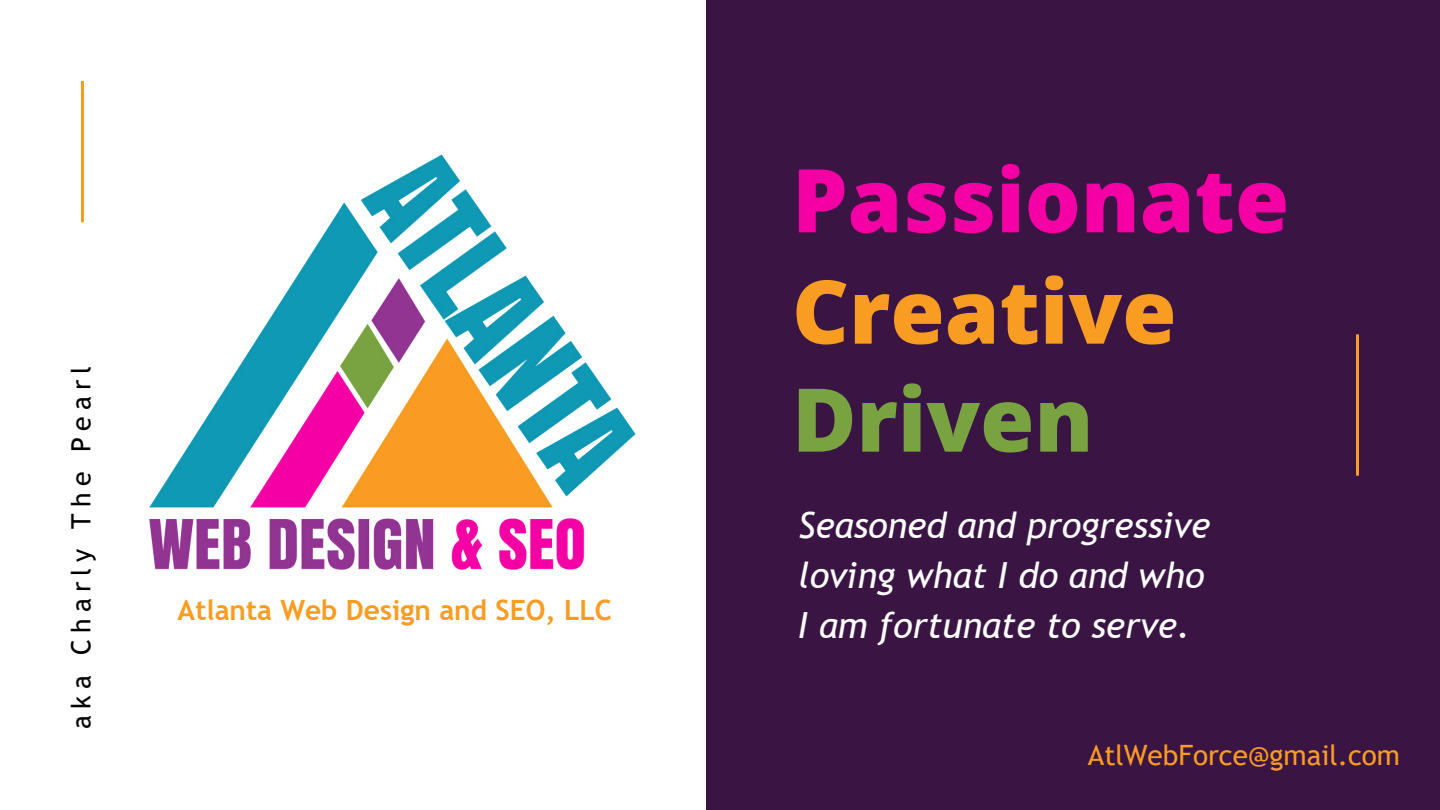
<style>
.page{position:relative;width:1440px;height:810px;background:#fff}
.page>*{position:absolute;margin:0;border:0;box-sizing:border-box;transform-origin:0 0}
.t1{font:800 88px "Open Sans";color:#f400a5}
.t2{font:800 88px "Open Sans";color:#f99c22}
.t3{font:800 88px "Open Sans";color:#79a240}
.t4{font:italic 36px "Trebuchet MS";color:#fff}
.t5{font:700 28px "Trebuchet MS";color:#f99c22}
.t6{font:28px "Trebuchet MS";color:#f99c22}
.t7{font:26.6px "Trebuchet MS";letter-spacing:.23em;color:#000}
</style>
<div class="page">
<div style="left:706px;top:0;width:734px;height:810px;background:#3a1544"></div>
<hr style="left:81px;top:81px;width:3px;height:141px;background:#f99c22">
<hr style="left:1356px;top:334px;width:3px;height:142px;background:#f99c22">
<img style="left:149px;top:154px;width:487px;height:416px">
<p class="t7" style="left:65px;top:729px;width:365px;rotate:-90deg">aka Charly The Pearl</p>
<p class="t5" style="left:178px;top:593px;width:436px">Atlanta Web Design and SEO, LLC</p>
<p class="t1" style="left:792px;top:138px;width:499px">Passionate</p>
<p class="t2" style="left:792px;top:250px;width:386px">Creative</p>
<p class="t3" style="left:792px;top:358px;width:303px">Driven</p>
<p class="t4" style="left:798px;top:504px;width:414px">Seasoned and progressive</p>
<p class="t4" style="left:798px;top:554px;width:408px">loving what I do and who</p>
<p class="t4" style="left:798px;top:604px;width:394px">I am fortunate to serve.</p>
<p class="t6" style="left:1088px;top:739px;width:314px">AtlWebForce@gmail.com</p>
</div>
